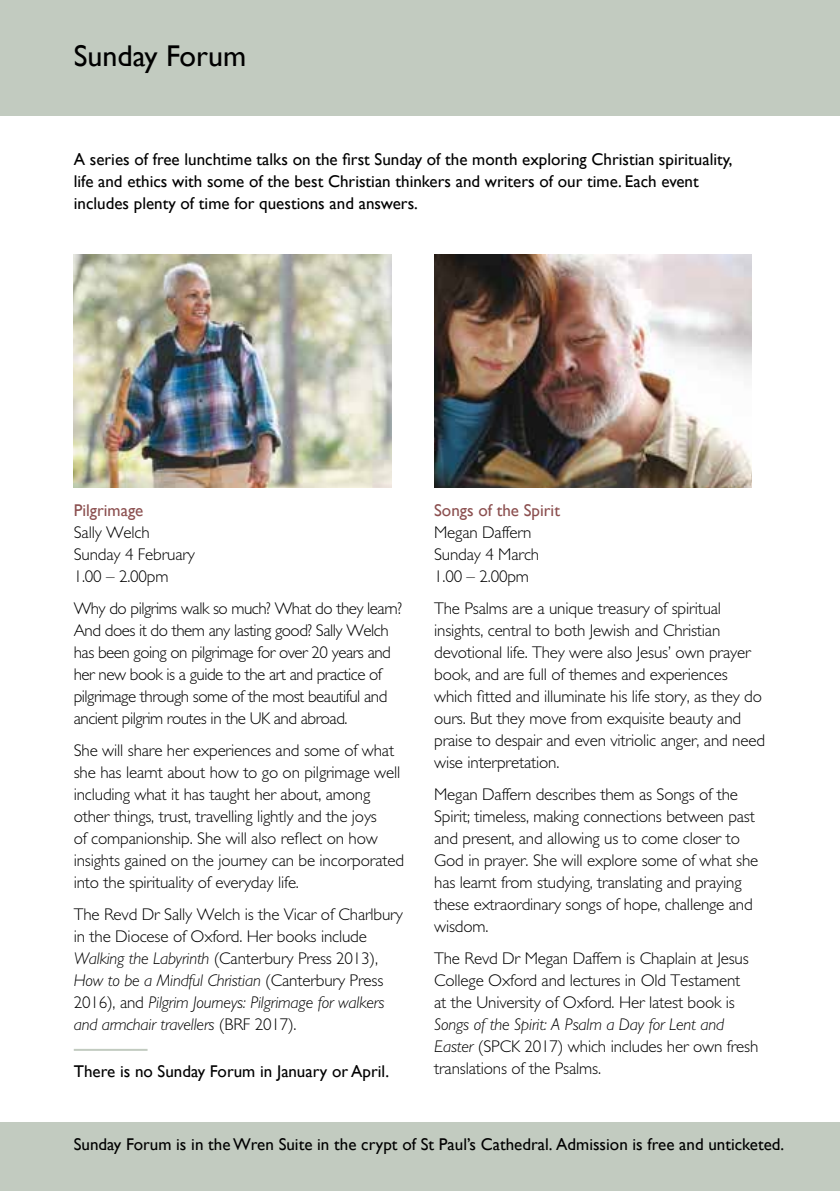
<style>
.page{position:relative;width:840px;height:1191px;background:#fff}
.page>*{position:absolute;margin:0;border:0;box-sizing:border-box;transform-origin:0 0}
.t1{font:30px "Gill Sans";color:#000}
.t2{font:300 17px/22px "M Gill Sans";letter-spacing:-.01em;color:#000}
.t3{font:17px/22px "Gill Sans";color:#000}
.t4{font:300 17px/22px "M Gill Sans";letter-spacing:-.03em;color:#000}
.t5{font:italic 300 17px/22px "M Gill Sans";letter-spacing:-.01em;color:#000}
.t6{font:17px "Gill Sans";color:#8b4f4f}
.s1{font-style:italic}
.s2{font-style:normal}
</style>
<div class="page">
<div style="left:0;top:0;width:839px;height:116px;background:#c2cbc0"></div>
<div style="left:0;top:1123px;width:839px;height:68px;background:#c2cbc0"></div>
<img style="left:434px;top:255px;width:317px;height:232px">
<img style="left:74px;top:255px;width:317px;height:232px">
<hr style="left:74px;top:1048px;width:73px;height:2px;background:#c2cbc0">
<h1 class="t1" style="left:74px;top:38px;width:174px">Sunday Forum</h1>
<p class="t3" style="left:74px;top:148px;width:660px">A series of free lunchtime talks on the first Sunday of the month exploring Christian spirituality, life and ethics with some of the best Christian thinkers and writers of our time. Each event includes plenty of time for questions and answers.</p>
<p class="t6" style="left:74px;top:500px;width:71px">Pilgrimage</p>
<p class="t2" style="left:74px;top:521px;width:123px">Sally Welch<br>Sunday 4 February<br>1.00 – 2.00pm</p>
<p class="t4" style="left:74px;top:597px;width:329px">Why do pilgrims walk so much? What do they learn?<br>And does it do them any lasting good? Sally Welch has been going on pilgrimage for over 20 years and her new book is a guide to the art and practice of pilgrimage through some of the most beautiful and ancient pilgrim routes in the UK and abroad.</p>
<p class="t2" style="left:74px;top:739px;width:331px">She will share her experiences and some of what she has learnt about how to go on pilgrimage well including what it has taught her about, among other things, trust, travelling lightly and the joys<br>of companionship. She will also reflect on how insights gained on the journey can be incorporated into the spirituality of everyday life.</p>
<p class="t2" style="left:74px;top:903px;width:330px">The Revd Dr Sally Welch is the Vicar of Charlbury in the Diocese of Oxford. Her books include <span class="s1">Walking the Labyrinth</span> (Canterbury Press 2013), <span class="s1">How to be a Mindful Christian</span> (Canterbury Press 2016), and <span class="s1">Pilgrim Journeys: Pilgrimage for walkers and armchair travellers</span> (BRF 2017).</p>
<p class="t6" style="left:434px;top:500px;width:127px">Songs of the Spirit</p>
<p class="t2" style="left:434px;top:521px;width:107px">Megan Daffern<br>Sunday 4 March<br>1.00 – 2.00pm</p>
<p class="t2" style="left:434px;top:597px;width:332px">The Psalms are a unique treasury of spiritual insights, central to both Jewish and Christian devotional life. They were also Jesus’ own prayer book, and are full of themes and experiences which fitted and illuminate his life story, as they do ours. But they move from exquisite beauty and praise to despair and even vitriolic anger, and need wise interpretation.</p>
<p class="t2" style="left:434px;top:783px;width:325px">Megan Daffern describes them as Songs of the Spirit; timeless, making connections between past and present, and allowing us to come closer to God in prayer. She will explore some of what she has learnt from studying, translating and praying these extraordinary songs of hope, challenge and wisdom.</p>
<p class="t2" style="left:434px;top:947px;width:316px">The Revd Dr Megan Daffern is Chaplain at Jesus<br>College Oxford and lectures in Old Testament at the University of Oxford. Her latest book is</p>
<p class="t5" style="left:434px;top:1013px;width:325px">Songs of the Spirit: A Psalm a Day for Lent and<br>Easter <span class="s2">(SPCK 2017) which includes her own fresh</span></p>
<p class="t3" style="left:74px;top:1060px;width:316px">There is no Sunday Forum in January or April.</p>
<p class="t2" style="left:434px;top:1057px;width:168px">translations of the Psalms.</p>
<p class="t3" style="left:74px;top:1132px;width:711px">Sunday Forum is in the Wren Suite in the crypt of St Paul’s Cathedral. Admission is free and unticketed.</p>
</div>
